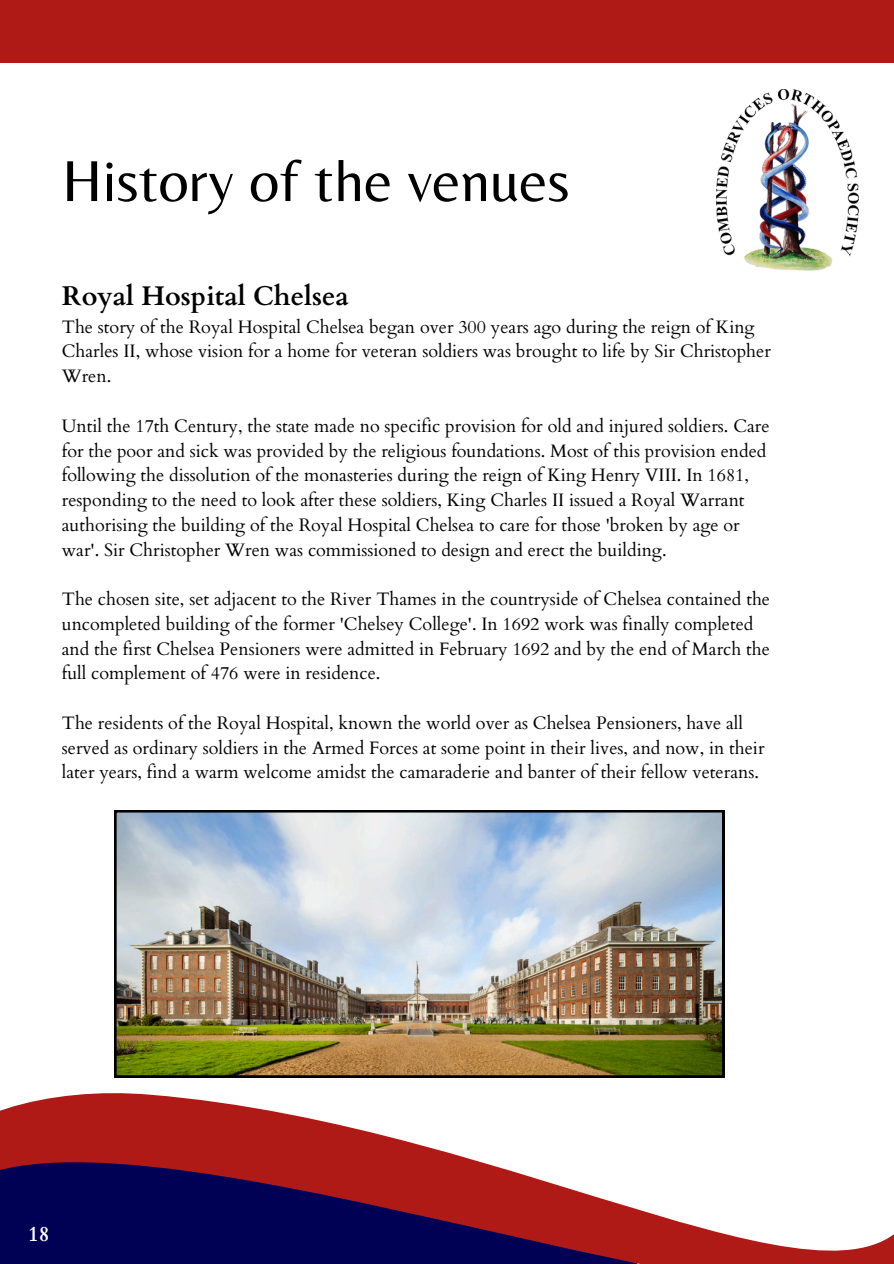
<style>
.page{position:relative;width:894px;height:1264px;background:#fff}
.page>*{position:absolute;margin:0;border:0;box-sizing:border-box;transform-origin:0 0}
.t1{font:60px "Belleza";color:#000}
.t2{font:700 27px "Cardo";color:#000}
.t3{font:700 21px "Cardo";color:#fff}
.t4{font:18px/24.8px "Cardo";color:#000}
</style>
<div class="page">
<div style="left:0;top:0;width:893px;height:63px;background:#b01a16"></div>
<svg style="left:0;top:876px;width:893px;height:387px"></svg>
<img style="left:716px;top:89px;width:141px;height:182px">
<img style="left:114px;top:810px;width:610px;height:267px">
<p class="t1" style="left:62px;top:145px;width:509px">History of the venues</p>
<p class="t2" style="left:62px;top:278px;width:288px">Royal Hospital Chelsea</p>
<h1 class="t4" style="left:62px;top:315px;width:710px">The story of the Royal Hospital Chelsea began over 300 years ago during the reign of King<br>Charles II, whose vision for a home for veteran soldiers was brought to life by Sir Christopher<br>Wren.</h1>
<p class="t4" style="left:62px;top:414px;width:709px">Until the 17th Century, the state made no specific provision for old and injured soldiers. Care for the poor and sick was provided by the religious foundations. Most of this provision ended following the dissolution of the monasteries during the reign of King Henry VIII. In 1681, responding to the need to look after these soldiers, King Charles II issued a Royal Warrant authorising the building of the Royal Hospital Chelsea to care for those 'broken by age or war'. Sir Christopher Wren was commissioned to design and erect the building.</p>
<p class="t4" style="left:62px;top:587px;width:709px">The chosen site, set adjacent to the River Thames in the countryside of Chelsea contained the uncompleted building of the former 'Chelsey College'. In 1692 work was finally completed and the first Chelsea Pensioners were admitted in February 1692 and by the end of March the full complement of 476 were in residence.</p>
<p class="t4" style="left:62px;top:711px;width:704px">The residents of the Royal Hospital, known the world over as Chelsea Pensioners, have all served as ordinary soldiers in the Armed Forces at some point in their lives, and now, in their later years, find a warm welcome amidst the camaraderie and banter of their fellow veterans.</p>
<p class="t3" style="left:28px;top:1220px;width:23px">18</p>
</div>
